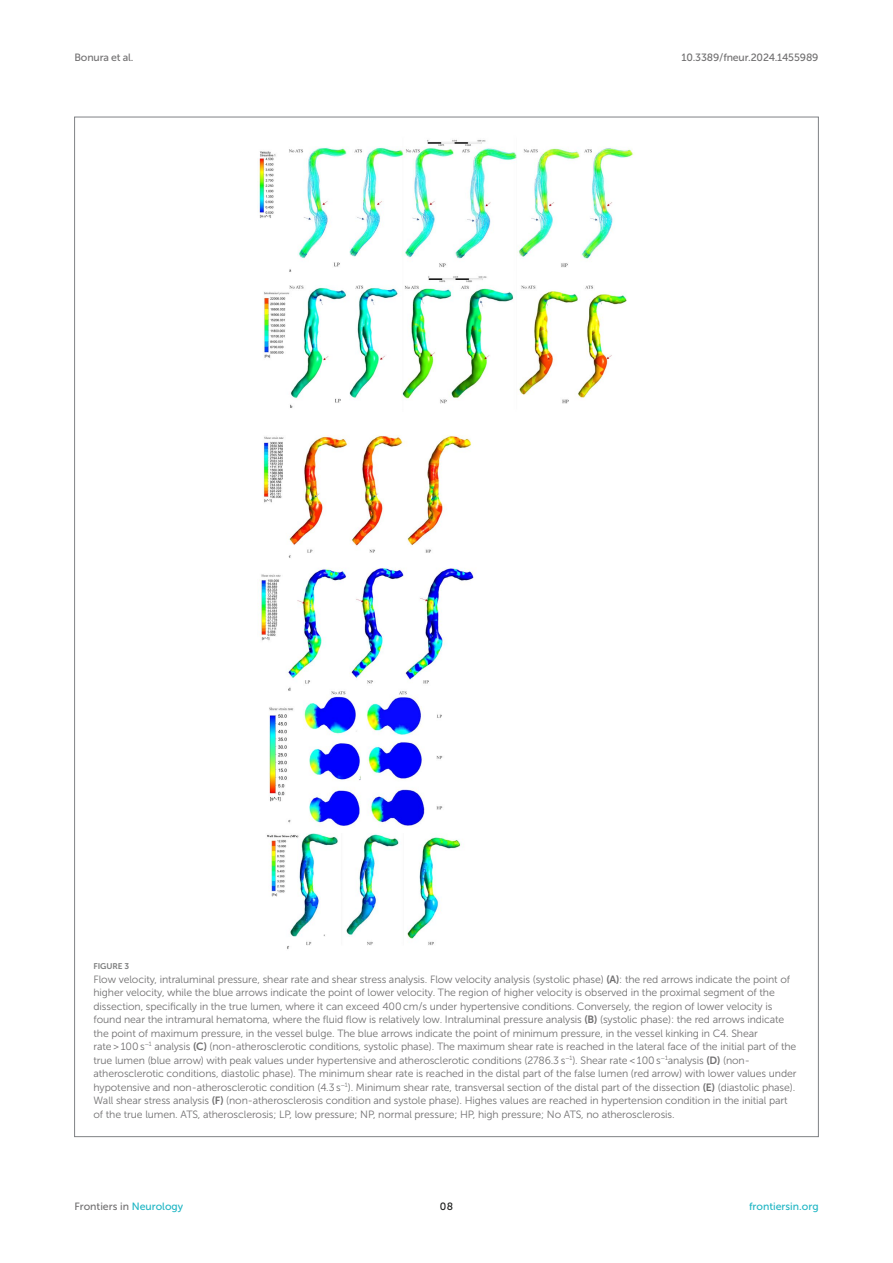
<style>
.page{position:relative;width:893px;height:1263px;background:#fff}
.page>*{position:absolute;margin:0;border:0;box-sizing:border-box;transform-origin:0 0}
.FIG_LEG{font:10.5px/13.5px "Museo Sans 300";letter-spacing:-.01em;color:#706f70}
.t1{font:10.5px "Museo Sans 500";letter-spacing:-.015em;color:#706f70}
.t2{font:10.5px "Museo Sans 500";color:#1db5c3}
.t3{font:10.5px "Museo Sans 500";color:#1b1c1b}
.FIG_HD{font:8.25px "Museo Sans 700";letter-spacing:-.01em;color:#7e7f7f}
.s1{font-family:"Museo Sans 700"}
.s2{color:#1db5c3}
</style>
<div class="page">
<img style="left:258px;top:139px;width:375px;height:810px">
<p class="t1" style="left:74px;top:51px;width:61px">Bonura et al.</p>
<p class="t1" style="left:681px;top:51px;width:139px">10.3389/fneur.2024.1455989</p>
<p class="FIG_HD" style="left:94px;top:962px;width:37px">FIGURE 3</p>
<p class="FIG_LEG" style="left:94px;top:972px;width:705px">Flow velocity, intraluminal pressure, shear rate and shear stress analysis. Flow velocity analysis (systolic phase) <span class="s1">(A)</span>: the red arrows indicate the point of higher velocity, while the blue arrows indicate the point of lower velocity. The region of higher velocity is observed in the proximal segment of the dissection, specifically in the true lumen, where it can exceed 400 cm/s under hypertensive conditions. Conversely, the region of lower velocity is found near the intramural hematoma, where the fluid flow is relatively low. Intraluminal pressure analysis <span class="s1">(B)</span> (systolic phase): the red arrows indicate the point of maximum pressure, in the vessel bulge. The blue arrows indicate the point of minimum pressure, in the vessel kinking in C4. Shear<br>rate &gt; 100 s<sup>−</sup><sup>1</sup> analysis <span class="s1">(C)</span> (non-atherosclerotic conditions, systolic phase). The maximum shear rate is reached in the lateral face of the initial part of the true lumen (blue arrow) with peak values under hypertensive and atherosclerotic conditions (2786.3 s<sup>−</sup><sup>1</sup>). Shear rate &lt; 100 s<sup>−</sup><sup>1</sup>analysis <span class="s1">(D)</span> (non&shy;atherosclerotic conditions, diastolic phase). The minimum shear rate is reached in the distal part of the false lumen (red arrow) with lower values under hypotensive and non-atherosclerotic condition (4.3 s<sup>−</sup><sup>1</sup>). Minimum shear rate, transversal section of the distal part of the dissection <span class="s1">(E)</span> (diastolic phase).<br>Wall shear stress analysis <span class="s1">(F)</span> (non-atherosclerosis condition and systole phase). Highes values are reached in hypertension condition in the initial part of the true lumen. ATS, atherosclerosis; LP, low pressure; NP, normal pressure; HP, high pressure; No ATS, no atherosclerosis.</p>
<p class="t1" style="left:74px;top:1200px;width:110px">Frontiers in <span class="s2">Neurology</span></p>
<p class="t3" style="left:440px;top:1200px;width:15px">08</p>
<p class="t2" style="left:749px;top:1200px;width:71px">frontiersin.org</p>
</div>
